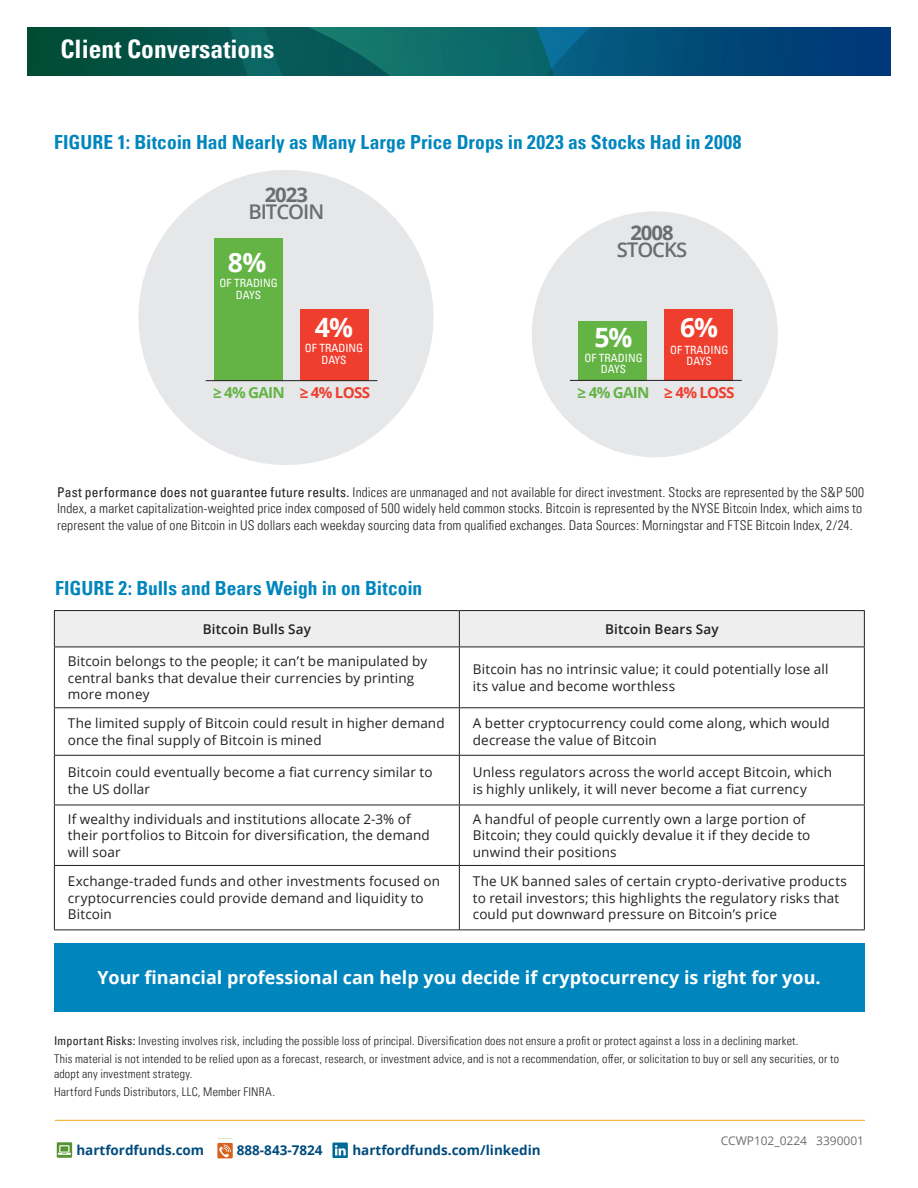
<style>
.page{position:relative;width:918px;height:1188px;background:#fff}
.page>*{position:absolute;margin:0;border:0;box-sizing:border-box;transform-origin:0 0}
.t1{font:700 26.55px "Open Sans";color:#fff}
.t2{font:700 condensed 25.5px "Univers LT Pro";color:#fff}
.t3{font:600 20.25px/17.7px "Open Sans";letter-spacing:-.05em;color:#6c6d70;text-align:center}
.t4{font:700 condensed 19.5px "Univers LT Pro";color:#0086bd}
.t5{font:700 18px "Open Sans";color:#fff}
.t6{font:700 15.15px "Open Sans";letter-spacing:-.05em;color:#63b445}
.Body_copy{font:13.5px/16.5px "Open Sans";letter-spacing:.01em;color:#231f20}
.Footnote{font:300 condensed 13.5px/16.5px "Univers LT Pro";letter-spacing:.01em;color:#231f20}
.t7{font:700 13.5px "Open Sans";color:#004b7d}
.Body_copy-2{font:600 13.5px "Open Sans";letter-spacing:.01em;color:#231f20}
.Footnote-2{font:300 condensed 12px/15px "Univers LT Pro";letter-spacing:.015em;color:#231f20}
.t8{font:12px "Open Sans";letter-spacing:-.005em;color:#6c6d70}
.t9{font:condensed 11.4px/11.4px "Univers LT Pro";color:#fff;text-align:center}
.s1{font-weight:700}
.s2{color:#ef3e2e}
.s3{font-weight:400}
</style>
<div class="page">
<svg style="left:27px;top:27px;width:864px;height:48px;background:#055665"></svg>
<div style="left:54px;top:944px;width:810px;height:68px;background:#0086bd"></div>
<div style="left:57px;top:1142px;width:15px;height:16px;background:#549532"></div>
<svg style="left:58px;top:1145px;width:13px;height:10px"></svg>
<div style="left:217px;top:1143px;width:16px;height:15px;background:#d4631f"></div>
<svg style="left:219px;top:1145px;width:12px;height:13px"></svg>
<div style="left:332px;top:1143px;width:16px;height:15px;background:#006998"></div>
<svg style="left:335px;top:1145px;width:11px;height:10px"></svg>
<hr style="left:55px;top:1120px;width:810px;height:1px;background:#f4a81c">
<div style="left:55px;top:611px;width:809px;height:36px;background:#eeeeef"></div>
<hr style="left:54px;top:610px;width:405px;height:1px;background:#231f20">
<hr style="left:54px;top:611px;width:1px;height:36px;background:#231f20">
<hr style="left:459px;top:610px;width:406px;height:1px;background:#231f20">
<hr style="left:459px;top:611px;width:1px;height:36px;background:#231f20">
<hr style="left:864px;top:611px;width:1px;height:36px;background:#231f20">
<hr style="left:54px;top:647px;width:405px;height:1px;background:#231f20">
<hr style="left:54px;top:647px;width:1px;height:60px;background:#231f20">
<hr style="left:459px;top:647px;width:406px;height:1px;background:#231f20">
<hr style="left:459px;top:647px;width:1px;height:60px;background:#231f20">
<hr style="left:864px;top:647px;width:1px;height:60px;background:#231f20">
<hr style="left:54px;top:707px;width:405px;height:1px;background:#231f20">
<hr style="left:54px;top:708px;width:1px;height:47px;background:#231f20">
<hr style="left:459px;top:707px;width:406px;height:1px;background:#231f20">
<hr style="left:459px;top:708px;width:1px;height:47px;background:#231f20">
<hr style="left:864px;top:708px;width:1px;height:47px;background:#231f20">
<hr style="left:54px;top:755px;width:405px;height:1px;background:#231f20">
<hr style="left:54px;top:756px;width:1px;height:49px;background:#231f20">
<hr style="left:459px;top:755px;width:406px;height:1px;background:#231f20">
<hr style="left:459px;top:756px;width:1px;height:49px;background:#231f20">
<hr style="left:864px;top:756px;width:1px;height:49px;background:#231f20">
<hr style="left:54px;top:805px;width:405px;height:1px;background:#231f20">
<hr style="left:54px;top:805px;width:1px;height:60px;background:#231f20">
<hr style="left:459px;top:805px;width:406px;height:1px;background:#231f20">
<hr style="left:459px;top:805px;width:1px;height:60px;background:#231f20">
<hr style="left:864px;top:805px;width:1px;height:60px;background:#231f20">
<hr style="left:54px;top:865px;width:405px;height:1px;background:#231f20">
<hr style="left:54px;top:866px;width:1px;height:64px;background:#231f20">
<hr style="left:459px;top:865px;width:406px;height:1px;background:#231f20">
<hr style="left:459px;top:866px;width:1px;height:64px;background:#231f20">
<hr style="left:864px;top:866px;width:1px;height:64px;background:#231f20">
<hr style="left:54px;top:930px;width:405px;height:1px;background:#231f20">
<hr style="left:459px;top:930px;width:406px;height:1px;background:#231f20">
<div style="left:138px;top:170px;width:295px;height:295px;background:#e6e7e9;border-radius:50%"></div>
<div style="left:532px;top:211px;width:246px;height:246px;background:#e6e7e9;border-radius:50%"></div>
<div style="left:214px;top:238px;width:69px;height:143px;background:#63b445"></div>
<div style="left:300px;top:309px;width:69px;height:72px;background:#ef3e2e"></div>
<hr style="left:206px;top:380px;width:171px;height:1px;background:#231f20">
<div style="left:579px;top:321px;width:68px;height:59px;background:#63b445"></div>
<div style="left:664px;top:309px;width:69px;height:71px;background:#ef3e2e"></div>
<hr style="left:570px;top:380px;width:172px;height:1px;background:#231f20">
<p class="t2" style="left:60px;top:33px;width:215px">Client Conversations</p>
<p class="t4" style="left:54px;top:130px;width:689px">FIGURE 1: Bitcoin Had Nearly as Many Large Price Drops in 2023 as Stocks Had in 2008</p>
<p class="t3" style="left:248px;top:185px;width:77px"><span class="s1">2023<br></span>BITCOIN</p>
<p class="t1" style="left:228px;top:244px;width:40px">8%</p>
<p class="t9" style="left:219px;top:277px;width:60px">OF TRADING<br>DAYS</p>
<p class="t3" style="left:617px;top:223px;width:72px"><span class="s1">2008<br></span>STOCKS</p>
<p class="t1" style="left:315px;top:309px;width:40px">4%</p>
<p class="t1" style="left:595px;top:319px;width:39px">5%</p>
<p class="t1" style="left:680px;top:309px;width:39px">6%</p>
<p class="t9" style="left:305px;top:342px;width:60px">OF TRADING<br>DAYS</p>
<p class="t9" style="left:584px;top:352px;width:60px">OF TRADING<br>DAYS</p>
<p class="t9" style="left:670px;top:344px;width:60px">OF TRADING<br>DAYS</p>
<p class="t6" style="left:213px;top:382px;width:159px">≥ 4% GAIN <span class="s2">≥ 4% LOSS</span></p>
<p class="t6" style="left:578px;top:382px;width:159px">≥ 4% GAIN <span class="s2">≥ 4% LOSS</span></p>
<p class="Footnote" style="left:57px;top:483px;width:809px"><span class="s3">Past performance does not guarantee future results.</span> Indices are unmanaged and not available for direct investment. Stocks are represented by the S&amp;P 500<br>Index, a market capitalization-weighted price index composed of 500 widely held common stocks. Bitcoin is represented by the NYSE Bitcoin Index, which aims to represent the value of one Bitcoin in US dollars each weekday sourcing data from qualified exchanges. Data Sources: Morningstar and FTSE Bitcoin Index, 2/24.</p>
<p class="t4" style="left:55px;top:576px;width:369px">FIGURE 2: Bulls and Bears Weigh in on Bitcoin</p>
<p class="Body_copy-2" style="left:203px;top:620px;width:110px">Bitcoin Bulls Say</p>
<p class="Body_copy-2" style="left:605px;top:620px;width:115px">Bitcoin Bears Say</p>
<p class="Body_copy" style="left:68px;top:653px;width:361px">Bitcoin belongs to the people; it can’t be manipulated by central banks that devalue their currencies by printing more money</p>
<p class="Body_copy" style="left:473px;top:661px;width:357px">Bitcoin has no intrinsic value; it could potentially lose all its value and become worthless</p>
<p class="Body_copy" style="left:68px;top:715px;width:378px">The limited supply of Bitcoin could result in higher demand once the final supply of Bitcoin is mined</p>
<p class="Body_copy" style="left:473px;top:715px;width:359px">A better cryptocurrency could come along, which would decrease the value of Bitcoin</p>
<p class="Body_copy" style="left:68px;top:764px;width:366px">Bitcoin could eventually become a fiat currency similar to the US dollar</p>
<p class="Body_copy" style="left:473px;top:764px;width:361px">Unless regulators across the world accept Bitcoin, which is highly unlikely, it will never become a fiat currency</p>
<p class="Body_copy" style="left:68px;top:810px;width:363px">If wealthy individuals and institutions allocate 2-3% of their portfolios to Bitcoin for diversification, the demand will soar</p>
<p class="Body_copy" style="left:473px;top:810px;width:339px">A handful of people currently own a large portion of<br>Bitcoin; they could quickly devalue it if they decide to unwind their positions</p>
<p class="Body_copy" style="left:68px;top:873px;width:374px">Exchange-traded funds and other investments focused on cryptocurrencies could provide demand and liquidity to<br>Bitcoin</p>
<p class="Body_copy" style="left:473px;top:873px;width:376px">The UK banned sales of certain crypto-derivative products to retail investors; this highlights the regulatory risks that could put downward pressure on Bitcoin’s price</p>
<p class="t5" style="left:97px;top:965px;width:725px">Your financial professional can help you decide if cryptocurrency is right for you.</p>
<p class="Footnote-2" style="left:54px;top:1032px;width:746px"><span class="s3">Important Risks:</span> Investing involves risk, including the possible loss of principal. Diversification does not ensure a profit or protect against a loss in a declining market.</p>
<p class="Footnote-2" style="left:54px;top:1051px;width:787px">This material is not intended to be relied upon as a forecast, research, or investment advice, and is not a recommendation, offer, or solicitation to buy or sell any securities, or to adopt any investment strategy.</p>
<p class="Footnote-2" style="left:54px;top:1084px;width:223px">Hartford Funds Distributors, LLC, Member FINRA.</p>
<p class="t7" style="left:76px;top:1141px;width:129px">hartfordfunds.com</p>
<p class="t7" style="left:237px;top:1141px;width:87px">888-843-7824</p>
<p class="t7" style="left:352px;top:1141px;width:190px">hartfordfunds.com/linkedin</p>
<p class="t8" style="left:721px;top:1133px;width:145px">CCWP102_0224 3390001</p>
</div>
